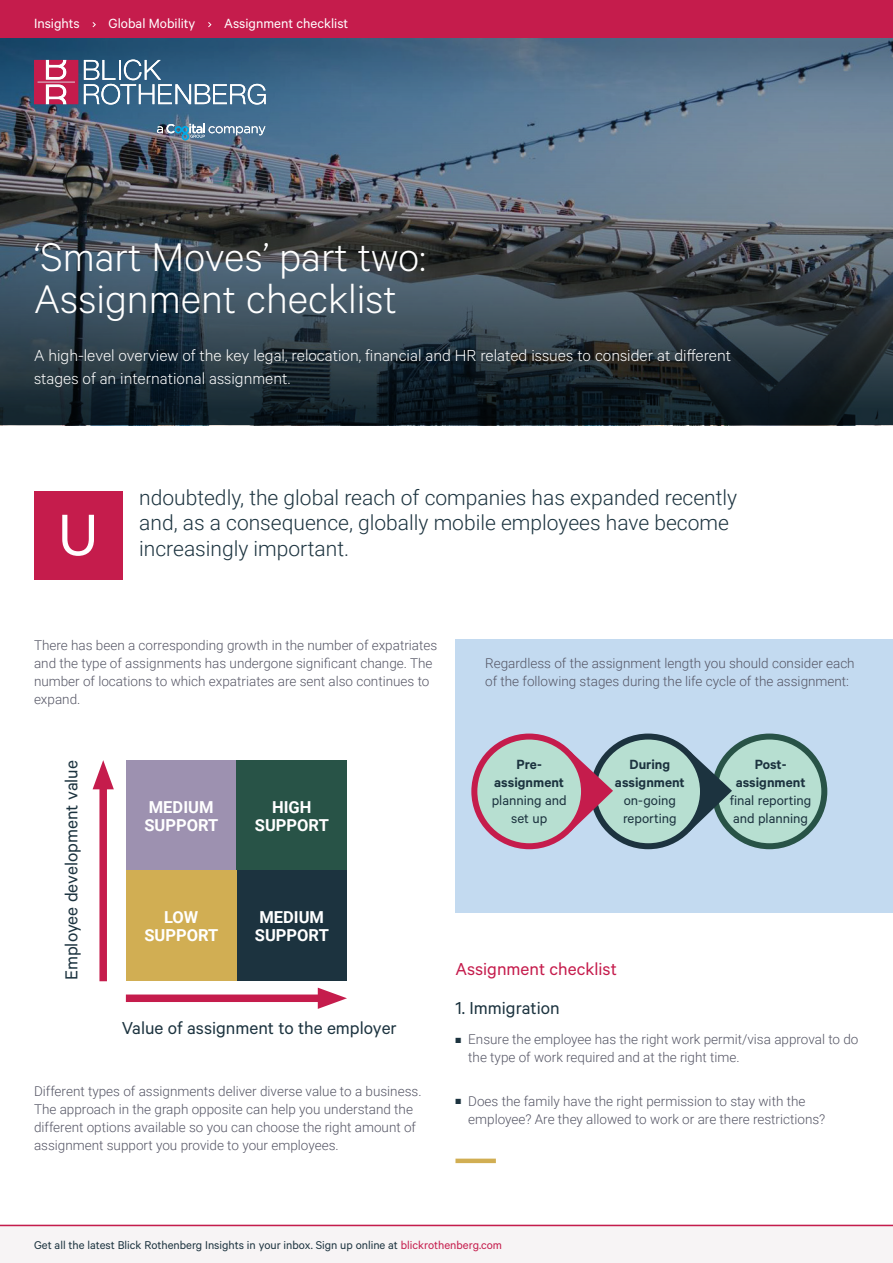
<style>
.page{position:relative;width:893px;height:1263px;background:#fff}
.page>*{position:absolute;margin:0;border:0;box-sizing:border-box;transform-origin:0 0}
.t1{font:66px "Calibre";color:#fff}
.Article_Header{font:300 45px/42px "Calibre";color:#fff}
.Introduction{font:300 21px/25.5px "Roboto";color:#1c333f}
.Sub_Header{font:19.5px "Calibre";color:#1c333f}
.Sub_Header-2{font:19.5px "Calibre";color:#c51c4c}
.Kicker{font:300 18px/22.5px "Calibre";color:#fff}
.Body_Text{font:700 16.5px/18px "Roboto";color:#fff}
.Sub_Header-3{font:15px/18px "Calibre";color:#1c333f;text-align:center}
.Running_Header{font:15px "Calibre";color:#fff}
.Body_Text-2{font:300 13.5px/18px "Roboto";color:#555665}
.Footer_Tag{font:12.75px "Calibre";color:#1c333f}
.s1{font-weight:600}
.s2{color:#1c333f}
.s3{color:#c51c4c}
</style>
<div class="page">
<div style="left:0;top:0;width:893px;height:38px;background:#c51c4c"></div>
<div style="left:0;top:1225px;width:893px;height:38px;background:#f7f4f5"></div>
<hr style="left:0;top:1225px;width:893px;height:1px;background:#c51c4c">
<svg style="left:0;top:228px;width:893px;height:197px;background:#2d3a42"></svg>
<svg style="left:0;top:38px;width:893px;height:190px;background:#596f84"></svg>
<div style="left:455px;top:639px;width:438px;height:273px;background:#c3daf0"></div>
<div style="left:34px;top:491px;width:88px;height:88px;background:#c51c4c"></div>
<svg style="left:34px;top:60px;width:44px;height:44px"></svg>
<svg style="left:84px;top:60px;width:182px;height:45px;background:#597f9b"></svg>
<svg style="left:157px;top:124px;width:108px;height:16px;background:#6e8da5"></svg>
<div style="left:126px;top:760px;width:110px;height:111px;background:#9d91b0"></div>
<div style="left:236px;top:760px;width:111px;height:111px;background:#285347"></div>
<div style="left:236px;top:871px;width:111px;height:110px;background:#1c333f"></div>
<div style="left:126px;top:871px;width:110px;height:110px;background:#d1ae53"></div>
<div style="left:126px;top:994px;width:204px;height:8px;background:#c51c4c"></div>
<svg style="left:318px;top:988px;width:29px;height:21px"></svg>
<div style="left:99px;top:777px;width:8px;height:204px;background:#c51c4c"></div>
<svg style="left:93px;top:760px;width:21px;height:29px"></svg>
<div style="left:715px;top:736px;width:109px;height:110px;background:#b7dfd1;border-radius:50%"></div>
<div style="left:712px;top:733px;width:115px;height:116px;border:6px solid #285347;border-radius:50%"></div>
<svg style="left:689px;top:751px;width:43px;height:81px"></svg>
<div style="left:593px;top:736px;width:110px;height:110px;background:#b7dfd1;border-radius:50%"></div>
<div style="left:590px;top:733px;width:116px;height:116px;border:6px solid #1c333f;border-radius:50%"></div>
<svg style="left:570px;top:751px;width:43px;height:81px"></svg>
<div style="left:474px;top:736px;width:110px;height:110px;background:#b7dfd1;border-radius:50%"></div>
<div style="left:471px;top:733px;width:116px;height:116px;border:6px solid #c51c4c;border-radius:50%"></div>
<div style="left:455px;top:1158px;width:41px;height:5px;background:#d1ae53"></div>
<p class="Running_Header" style="left:34px;top:15px;width:47px">Insights</p>
<p class="Running_Header" style="left:109px;top:15px;width:88px">Global Mobility</p>
<p class="Running_Header" style="left:224px;top:15px;width:126px">Assignment checklist</p>
<p class="Article_Header" style="left:34px;top:234px;width:393px">‘Smart Moves’ part two:<br>Assignment checklist</p>
<p class="Kicker" style="left:34px;top:344px;width:698px">A high-level overview of the key legal, relocation, financial and HR related issues to consider at different stages of an international assignment.</p>
<p class="t1" style="left:58px;top:496px;width:42px">U</p>
<p class="Introduction" style="left:139px;top:484px;width:599px">ndoubtedly, the global reach of companies has expanded recently and, as a consequence, globally mobile employees have become increasingly important.</p>
<p class="Body_Text-2" style="left:34px;top:636px;width:405px">There has been a corresponding growth in the number of expatriates and the type of assignments has undergone significant change. The number of locations to which expatriates are sent also continues to expand.</p>
<p class="Body_Text-2" style="left:485px;top:654px;width:371px">Regardless of the assignment length you should consider each of the following stages during the life cycle of the assignment:</p>
<p class="Sub_Header" style="left:60px;top:980px;width:222px;rotate:-90deg">Employee development value</p>
<p class="Sub_Header-3" style="left:492px;top:754px;width:76px"><span class="s1">Pre&shy;assignment </span>planning and set up</p>
<p class="Sub_Header-3" style="left:615px;top:754px;width:71px"><span class="s1">During assignment </span>on-going reporting</p>
<p class="Sub_Header-3" style="left:730px;top:755px;width:83px"><span class="s1">Post&shy;assignment </span>final reporting and planning</p>
<p class="Body_Text" style="left:144px;top:797px;width:76px">MEDIUM<br>SUPPORT</p>
<p class="Body_Text" style="left:255px;top:797px;width:76px;text-align:center">HIGH<br>SUPPORT</p>
<p class="Body_Text" style="left:144px;top:908px;width:76px;text-align:center">LOW<br>SUPPORT</p>
<p class="Body_Text" style="left:255px;top:908px;width:76px">MEDIUM<br>SUPPORT</p>
<p class="Sub_Header-2" style="left:455px;top:958px;width:163px">Assignment checklist</p>
<p class="Sub_Header" style="left:455px;top:996px;width:106px">1. Immigration</p>
<p class="Body_Text-2" style="left:468px;top:1030px;width:392px;text-indent:-13px"><span class="s2">■</span> Ensure the employee has the right work permit/visa approval to do the type of work required and at the right time.</p>
<p class="Body_Text-2" style="left:468px;top:1091px;width:359px;text-indent:-13px"><span class="s2">■</span> Does the family have the right permission to stay with the employee? Are they allowed to work or are there restrictions?</p>
<p class="Sub_Header" style="left:122px;top:1016px;width:277px">Value of assignment to the employer</p>
<p class="Body_Text-2" style="left:34px;top:1081px;width:389px">Different types of assignments deliver diverse value to a business.<br>The approach in the graph opposite can help you understand the different options available so you can choose the right amount of assignment support you provide to your employees.</p>
<p class="Footer_Tag" style="left:34px;top:1238px;width:469px">Get all the latest Blick Rothenberg Insights in your inbox. Sign up online at <span class="s3">blickrothenberg.com</span></p>
</div>
